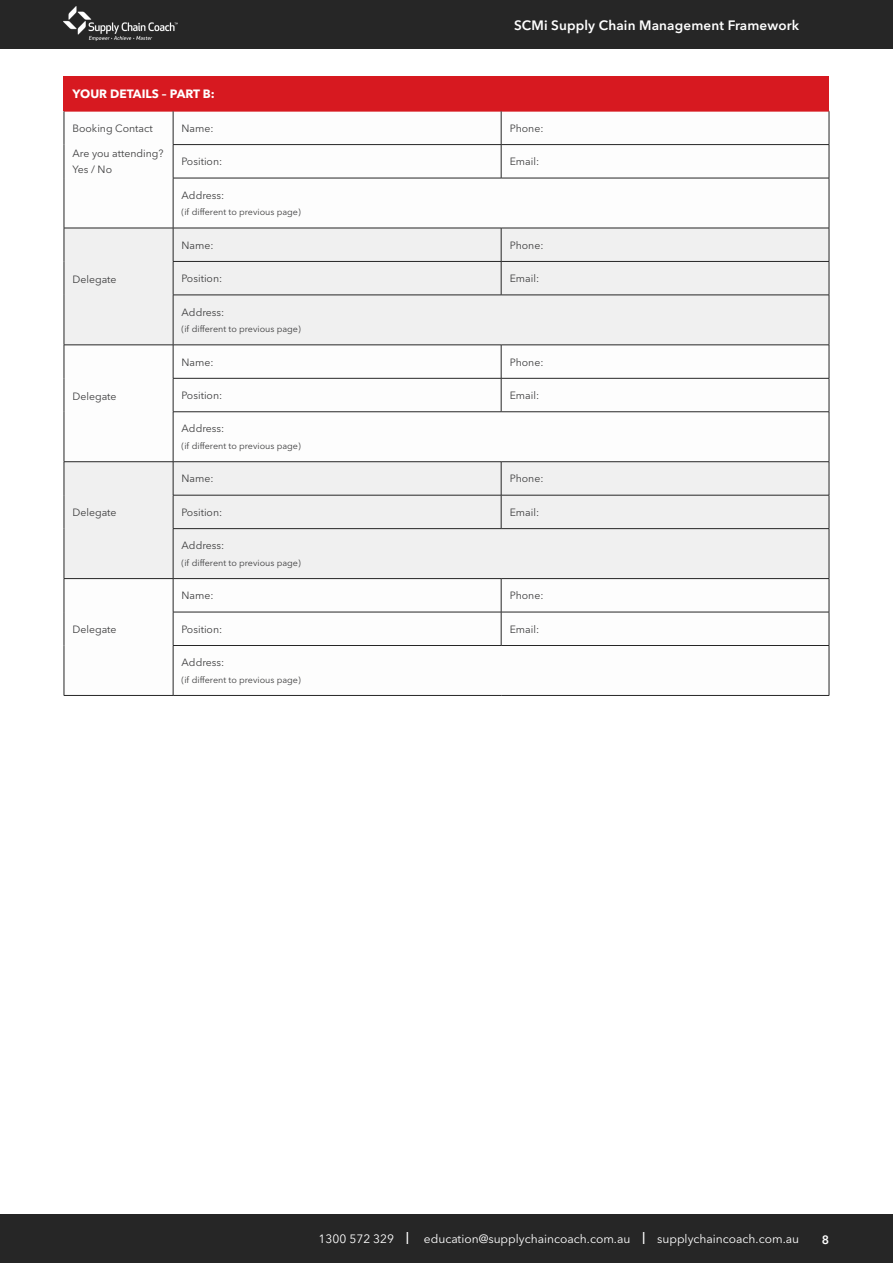
<style>
.page{position:relative;width:893px;height:1263px;background:#fff}
.page>*{position:absolute;margin:0;border:0;box-sizing:border-box;transform-origin:0 0}
.t1{font:600 13.5px "Avenir Next LT Pro";letter-spacing:.01em;color:#fff}
.t2{font:12px "Avenir Next LT Pro";color:#fff}
.body_copy{font:700 12px "Avenir Next LT Pro";color:#fff}
.t3{font:600 12px "Avenir Next LT Pro";color:#fff}
.body_copy-2{font:10.5px/16.5px "Avenir Next LT Pro";color:#3e3e3f}
.body_copy-3{font:9px "Avenir Next LT Pro";color:#3e3e3f}
.s1{font-weight:600}
</style>
<div class="page">
<div style="left:0;top:1214px;width:893px;height:49px;background:#262626"></div>
<div style="left:0;top:0;width:893px;height:49px;background:#262626"></div>
<img style="left:64px;top:6px;width:113px;height:35px">
<div style="left:64px;top:77px;width:765px;height:34px;background:#d71920"></div>
<svg style="left:65px;top:112px;width:764px;height:583px"></svg>
<svg style="left:65px;top:229px;width:764px;height:349px;fill:#f0f0f0"></svg>
<hr style="left:64px;top:111px;width:109px;height:1px;background:#d71920">
<hr style="left:173px;top:111px;width:328px;height:1px;background:#d71920">
<hr style="left:501px;top:111px;width:328px;height:1px;background:#d71920">
<hr style="left:64px;top:111px;width:1px;height:34px;background:#262626">
<hr style="left:64px;top:145px;width:1px;height:33px;background:#262626">
<hr style="left:64px;top:178px;width:1px;height:50px;background:#262626">
<hr style="left:173px;top:111px;width:1px;height:33px;background:#262626">
<hr style="left:501px;top:111px;width:1px;height:33px;background:#262626">
<hr style="left:829px;top:111px;width:1px;height:33px;background:#262626">
<hr style="left:173px;top:144px;width:328px;height:1px;background:#262626">
<hr style="left:173px;top:145px;width:1px;height:33px;background:#262626">
<hr style="left:501px;top:144px;width:328px;height:1px;background:#262626">
<hr style="left:501px;top:145px;width:1px;height:33px;background:#262626">
<hr style="left:829px;top:145px;width:1px;height:33px;background:#262626">
<hr style="left:173px;top:178px;width:328px;height:1px;background:#262626">
<hr style="left:173px;top:178px;width:1px;height:50px;background:#262626">
<hr style="left:501px;top:178px;width:328px;height:1px;background:#262626">
<hr style="left:829px;top:178px;width:1px;height:50px;background:#262626">
<hr style="left:64px;top:228px;width:109px;height:1px;background:#262626">
<hr style="left:64px;top:228px;width:1px;height:33px;background:#262626">
<hr style="left:64px;top:261px;width:1px;height:34px;background:#262626">
<hr style="left:64px;top:295px;width:1px;height:50px;background:#262626">
<hr style="left:173px;top:228px;width:328px;height:1px;background:#262626">
<hr style="left:173px;top:228px;width:1px;height:33px;background:#262626">
<hr style="left:501px;top:228px;width:328px;height:1px;background:#262626">
<hr style="left:501px;top:228px;width:1px;height:33px;background:#262626">
<hr style="left:829px;top:228px;width:1px;height:33px;background:#262626">
<hr style="left:173px;top:261px;width:328px;height:1px;background:#262626">
<hr style="left:173px;top:262px;width:1px;height:33px;background:#262626">
<hr style="left:501px;top:261px;width:328px;height:1px;background:#262626">
<hr style="left:501px;top:262px;width:1px;height:33px;background:#262626">
<hr style="left:829px;top:262px;width:1px;height:33px;background:#262626">
<hr style="left:173px;top:295px;width:328px;height:1px;background:#262626">
<hr style="left:173px;top:295px;width:1px;height:50px;background:#262626">
<hr style="left:501px;top:295px;width:328px;height:1px;background:#262626">
<hr style="left:829px;top:295px;width:1px;height:50px;background:#262626">
<hr style="left:64px;top:345px;width:109px;height:1px;background:#262626">
<hr style="left:64px;top:345px;width:1px;height:33px;background:#262626">
<hr style="left:64px;top:378px;width:1px;height:34px;background:#262626">
<hr style="left:64px;top:412px;width:1px;height:49px;background:#262626">
<hr style="left:173px;top:345px;width:328px;height:1px;background:#262626">
<hr style="left:173px;top:345px;width:1px;height:33px;background:#262626">
<hr style="left:501px;top:345px;width:328px;height:1px;background:#262626">
<hr style="left:501px;top:345px;width:1px;height:33px;background:#262626">
<hr style="left:829px;top:345px;width:1px;height:33px;background:#262626">
<hr style="left:173px;top:378px;width:328px;height:1px;background:#262626">
<hr style="left:173px;top:378px;width:1px;height:34px;background:#262626">
<hr style="left:501px;top:378px;width:328px;height:1px;background:#262626">
<hr style="left:501px;top:378px;width:1px;height:34px;background:#262626">
<hr style="left:829px;top:378px;width:1px;height:34px;background:#262626">
<hr style="left:173px;top:411px;width:328px;height:1px;background:#262626">
<hr style="left:173px;top:412px;width:1px;height:49px;background:#262626">
<hr style="left:501px;top:411px;width:328px;height:1px;background:#262626">
<hr style="left:829px;top:412px;width:1px;height:49px;background:#262626">
<hr style="left:64px;top:461px;width:109px;height:1px;background:#262626">
<hr style="left:64px;top:462px;width:1px;height:33px;background:#262626">
<hr style="left:64px;top:495px;width:1px;height:34px;background:#262626">
<hr style="left:64px;top:529px;width:1px;height:49px;background:#262626">
<hr style="left:173px;top:461px;width:328px;height:1px;background:#262626">
<hr style="left:173px;top:462px;width:1px;height:33px;background:#262626">
<hr style="left:501px;top:461px;width:328px;height:1px;background:#262626">
<hr style="left:501px;top:462px;width:1px;height:33px;background:#262626">
<hr style="left:829px;top:462px;width:1px;height:33px;background:#262626">
<hr style="left:173px;top:495px;width:328px;height:1px;background:#262626">
<hr style="left:173px;top:495px;width:1px;height:33px;background:#262626">
<hr style="left:501px;top:495px;width:328px;height:1px;background:#262626">
<hr style="left:501px;top:495px;width:1px;height:33px;background:#262626">
<hr style="left:829px;top:495px;width:1px;height:33px;background:#262626">
<hr style="left:173px;top:528px;width:328px;height:1px;background:#262626">
<hr style="left:173px;top:529px;width:1px;height:49px;background:#262626">
<hr style="left:501px;top:528px;width:328px;height:1px;background:#262626">
<hr style="left:829px;top:529px;width:1px;height:49px;background:#262626">
<hr style="left:64px;top:578px;width:109px;height:1px;background:#262626">
<hr style="left:64px;top:579px;width:1px;height:33px;background:#262626">
<hr style="left:64px;top:612px;width:1px;height:33px;background:#262626">
<hr style="left:64px;top:645px;width:1px;height:50px;background:#262626">
<hr style="left:64px;top:695px;width:109px;height:1px;background:#262626">
<hr style="left:173px;top:578px;width:328px;height:1px;background:#262626">
<hr style="left:173px;top:579px;width:1px;height:33px;background:#262626">
<hr style="left:501px;top:578px;width:328px;height:1px;background:#262626">
<hr style="left:501px;top:579px;width:1px;height:33px;background:#262626">
<hr style="left:829px;top:579px;width:1px;height:33px;background:#262626">
<hr style="left:173px;top:612px;width:328px;height:1px;background:#262626">
<hr style="left:173px;top:612px;width:1px;height:33px;background:#262626">
<hr style="left:501px;top:612px;width:328px;height:1px;background:#262626">
<hr style="left:501px;top:612px;width:1px;height:33px;background:#262626">
<hr style="left:829px;top:612px;width:1px;height:33px;background:#262626">
<hr style="left:173px;top:645px;width:328px;height:1px;background:#262626">
<hr style="left:173px;top:646px;width:1px;height:49px;background:#262626">
<hr style="left:501px;top:645px;width:328px;height:1px;background:#262626">
<hr style="left:829px;top:646px;width:1px;height:49px;background:#262626">
<hr style="left:173px;top:695px;width:328px;height:1px;background:#262626">
<hr style="left:501px;top:695px;width:328px;height:1px;background:#262626">
<p class="t1" style="left:514px;top:17px;width:287px">SCMi Supply Chain Management Framework</p>
<p class="body_copy" style="left:72px;top:87px;width:144px">YOUR DETAILS – PART B:</p>
<p class="body_copy-2" style="left:72px;top:120px;width:82px">Booking Contact</p>
<p class="body_copy-2" style="left:72px;top:145px;width:93px">Are you attending?<br>Yes / No</p>
<p class="body_copy-2" style="left:182px;top:120px;width:34px">Name:</p>
<p class="body_copy-2" style="left:510px;top:120px;width:35px">Phone:</p>
<p class="body_copy-2" style="left:182px;top:153px;width:42px">Position:</p>
<p class="body_copy-2" style="left:510px;top:153px;width:31px">Email:</p>
<p class="body_copy-2" style="left:182px;top:187px;width:44px">Address:</p>
<p class="body_copy-3" style="left:182px;top:207px;width:121px">(if different to previous page)</p>
<p class="body_copy-2" style="left:72px;top:271px;width:46px">Delegate</p>
<p class="body_copy-2" style="left:72px;top:388px;width:46px">Delegate</p>
<p class="body_copy-2" style="left:72px;top:504px;width:46px">Delegate</p>
<p class="body_copy-2" style="left:72px;top:621px;width:46px">Delegate</p>
<p class="body_copy-2" style="left:182px;top:237px;width:34px">Name:</p>
<p class="body_copy-2" style="left:510px;top:237px;width:35px">Phone:</p>
<p class="body_copy-2" style="left:182px;top:270px;width:42px">Position:</p>
<p class="body_copy-2" style="left:510px;top:270px;width:31px">Email:</p>
<p class="body_copy-2" style="left:182px;top:304px;width:44px">Address:</p>
<p class="body_copy-3" style="left:182px;top:324px;width:121px">(if different to previous page)</p>
<p class="body_copy-2" style="left:182px;top:354px;width:34px">Name:</p>
<p class="body_copy-2" style="left:510px;top:354px;width:35px">Phone:</p>
<p class="body_copy-2" style="left:182px;top:387px;width:42px">Position:</p>
<p class="body_copy-2" style="left:510px;top:387px;width:31px">Email:</p>
<p class="body_copy-2" style="left:182px;top:420px;width:44px">Address:</p>
<p class="body_copy-3" style="left:182px;top:440px;width:121px">(if different to previous page)</p>
<p class="body_copy-2" style="left:182px;top:470px;width:34px">Name:</p>
<p class="body_copy-2" style="left:510px;top:470px;width:35px">Phone:</p>
<p class="body_copy-2" style="left:182px;top:504px;width:42px">Position:</p>
<p class="body_copy-2" style="left:510px;top:504px;width:31px">Email:</p>
<p class="body_copy-2" style="left:182px;top:537px;width:44px">Address:</p>
<p class="body_copy-3" style="left:182px;top:557px;width:121px">(if different to previous page)</p>
<p class="body_copy-2" style="left:182px;top:587px;width:34px">Name:</p>
<p class="body_copy-2" style="left:510px;top:587px;width:35px">Phone:</p>
<p class="body_copy-2" style="left:182px;top:621px;width:42px">Position:</p>
<p class="body_copy-2" style="left:510px;top:621px;width:31px">Email:</p>
<p class="body_copy-2" style="left:182px;top:654px;width:44px">Address:</p>
<p class="body_copy-3" style="left:182px;top:674px;width:121px">(if different to previous page)</p>
<p class="t2" style="left:319px;top:1231px;width:482px">1300 572 329 <span class="s1">|</span> education@supplychaincoach.com.au <span class="s1">|</span> supplychaincoach.com.au</p>
<p class="t3" style="left:822px;top:1232px;width:9px">8</p>
</div>
